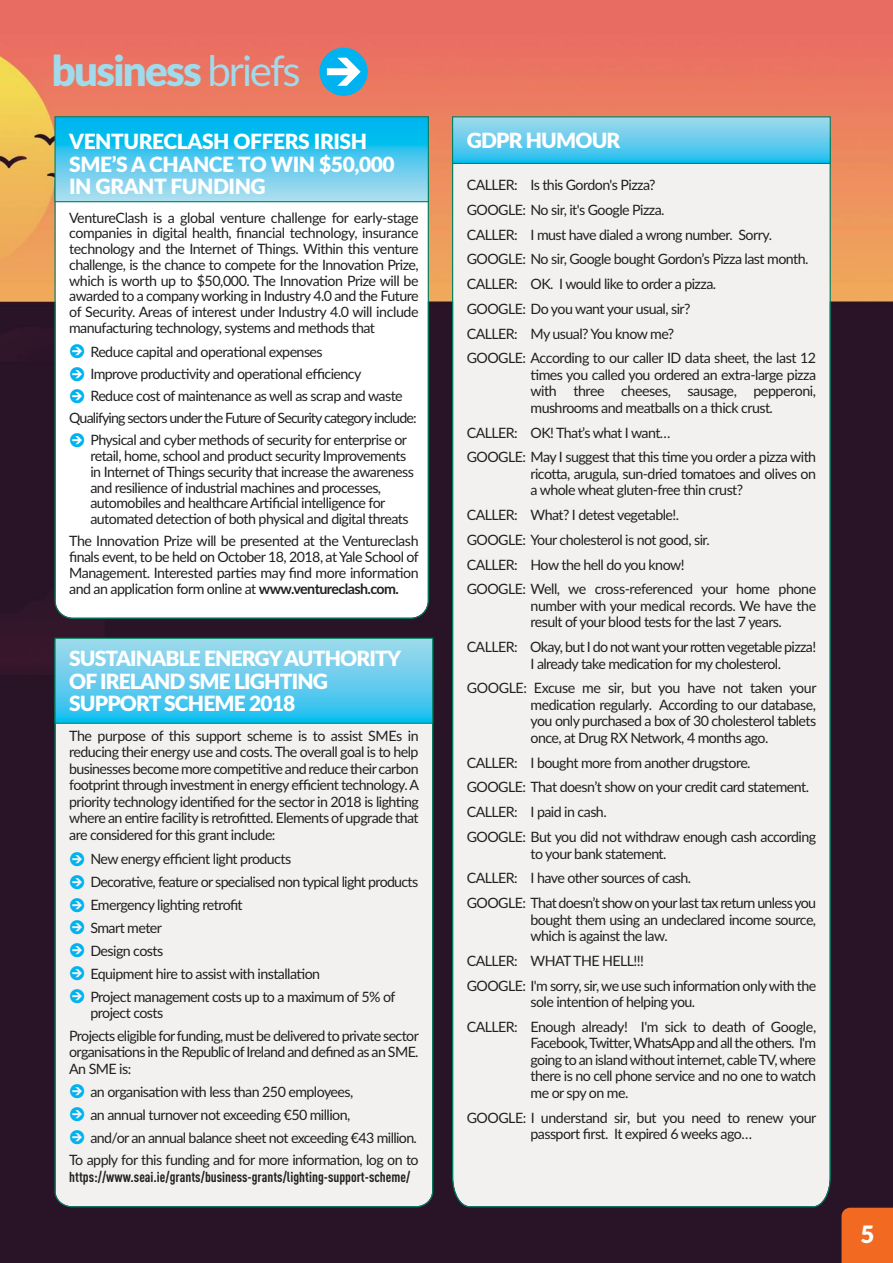
<style>
.page{position:relative;width:893px;height:1263px;background:#fff}
.page>*{position:absolute;margin:0;border:0;box-sizing:border-box;transform-origin:0 0}
.t1{font:900 42px "Lato";letter-spacing:-.04em;color:#a0dbeb}
.t2{font:900 24px "Lato";color:#fff}
.t3{font:900 21px/22.5px "Lato";letter-spacing:-.04em;color:#fff}
.t4{font:900 21px/22.5px "Lato";letter-spacing:-.02em;color:#fff}
.t5{font:14.25px/16.5px "Lato";letter-spacing:-.04em;color:#231f20}
.t6{font:700 14.25px "DIN Cond";color:#231f20}
.t7{font:14.25px "Lato";letter-spacing:-.06em;color:#231f20}
.s1{font-weight:400}
.s2{font-weight:700}
</style>
<div class="page">
<img style="left:0;top:0;width:893px;height:1263px">
<div style="left:841px;top:1208px;width:52px;height:55px;background:#f26a21"></div>
<div style="left:56px;top:724px;width:376px;height:467px;background:#f2f1f0"></div>
<svg style="left:54px;top:1191px;width:379px;height:16px"></svg>
<svg style="left:56px;top:640px;width:375px;height:82px;background:#61cced"></svg>
<div style="left:54px;top:638px;width:379px;height:86px;border:1px solid #008063"></div>
<div style="left:453px;top:164px;width:377px;height:1013px;background:#f2f1f0"></div>
<div style="left:452px;top:1177px;width:379px;height:30px;background:#f2f1f0"></div>
<svg style="left:454px;top:118px;width:375px;height:44px;background:#63cced"></svg>
<div style="left:452px;top:116px;width:379px;height:48px;border:1px solid #008063"></div>
<svg style="left:54px;top:202px;width:375px;height:417px"></svg>
<svg style="left:56px;top:118px;width:371px;height:82px;background:#49c7ed"></svg>
<div style="left:54px;top:116px;width:375px;height:86px;border:1px solid #008063"></div>
<svg style="left:319px;top:48px;width:49px;height:48px"></svg>
<svg style="left:70px;top:344px;width:14px;height:15px"></svg>
<svg style="left:70px;top:367px;width:14px;height:14px"></svg>
<svg style="left:70px;top:389px;width:14px;height:14px"></svg>
<svg style="left:70px;top:433px;width:14px;height:14px"></svg>
<svg style="left:70px;top:852px;width:14px;height:14px"></svg>
<svg style="left:70px;top:875px;width:14px;height:14px"></svg>
<svg style="left:70px;top:898px;width:14px;height:14px"></svg>
<svg style="left:70px;top:920px;width:14px;height:14px"></svg>
<svg style="left:70px;top:943px;width:14px;height:14px"></svg>
<svg style="left:70px;top:966px;width:14px;height:14px"></svg>
<svg style="left:70px;top:989px;width:14px;height:14px"></svg>
<svg style="left:70px;top:1084px;width:14px;height:14px"></svg>
<svg style="left:70px;top:1107px;width:14px;height:14px"></svg>
<svg style="left:70px;top:1130px;width:14px;height:14px"></svg>
<h1 class="t1" style="left:52px;top:47px;width:251px">business <span class="s1">briefs</span></h1>
<h3 class="t4" style="left:69px;top:131px;width:327px">VENTURECLASH OFFERS IRISH<br>SME’S A CHANCE TO WIN $50,000<br>IN GRANT FUNDING</h3>
<p class="t5" style="left:69px;top:211px;width:351px;line-height:15.8px;text-align:justify">VentureClash is a global venture challenge for early-stage companies in digital health, financial technology, insurance technology and the Internet of Things. Within this venture challenge, is the chance to compete for the Innovation Prize, which is worth up to $50,000. The Innovation Prize will be awarded to a company working in Industry 4.0 and the Future of Security. Areas of interest under Industry 4.0 will include manufacturing technology, systems and methods that</p>
<p class="t5" style="left:90px;top:345px;width:234px">Reduce capital and operational expenses</p>
<p class="t5" style="left:90px;top:367px;width:273px">Improve productivity and operational efficiency</p>
<p class="t5" style="left:90px;top:389px;width:314px">Reduce cost of maintenance as well as scrap and waste</p>
<p class="t7" style="left:69px;top:413px;width:349px">Qualifying sectors under the Future of Security category include:</p>
<p class="t5" style="left:90px;top:433px;width:318px">Physical and cyber methods of security for enterprise or</p>
<p class="t5" style="left:90px;top:449px;width:325px;line-height:15.8px">retail, home, school and product security Improvements in Internet of Things security that increase the awareness and resilience of industrial machines and processes, automobiles and healthcare Artificial intelligence for automated detection of both physical and digital threats</p>
<p class="t5" style="left:69px;top:534px;width:351px;line-height:15.8px;text-align:justify">The Innovation Prize will be presented at the Ventureclash finals event, to be held on October 18, 2018, at Yale School of Management. Interested parties may find more information and an application form online at <span class="s2">www.ventureclash.com.</span></p>
<h3 class="t3" style="left:69px;top:648px;width:333px">SUSTAINABLE ENERGY AUTHORITY<br>OF IRELAND SME LIGHTING<br>SUPPORT SCHEME 2018</h3>
<p class="t5" style="left:69px;top:728px;width:351px;text-align:justify">The purpose of this support scheme is to assist SMEs in reducing their energy use and costs. The overall goal is to help businesses become more competitive and reduce their carbon footprint through investment in energy efficient technology. A priority technology identified for the sector in 2018 is lighting where an entire facility is retrofitted. Elements of upgrade that are considered for this grant include:</p>
<p class="t5" style="left:90px;top:849px;width:329px;line-height:23px">New energy efficient light products<br>Decorative, feature or specialised non typical light products Emergency lighting retrofit<br>Smart meter<br>Design costs<br>Equipment hire to assist with installation<br>Project management costs up to a maximum of 5% of</p>
<p class="t5" style="left:69px;top:1003px;width:351px;line-height:23px;text-indent:21px">project costs<br>Projects eligible for funding, must be delivered to private sector</p>
<p class="t5" style="left:69px;top:1045px;width:351px">organisations in the Republic of Ireland and defined as an SME.<br>An SME is:</p>
<p class="t5" style="left:90px;top:1084px;width:264px">an organisation with less than 250 employees,</p>
<p class="t5" style="left:90px;top:1107px;width:261px">an annual turnover not exceeding €50 million,</p>
<p class="t5" style="left:90px;top:1130px;width:328px">and/or an annual balance sheet not exceeding €43 million.</p>
<p class="t5" style="left:69px;top:1153px;width:351px">To apply for this funding and for more information, log on to</p>
<p class="t6" style="left:69px;top:1172px;width:343px">https://www.seai.ie/grants/business-grants/lighting-support-scheme/</p>
<h3 class="t3" style="left:467px;top:130px;width:155px">GDPR HUMOUR</h3>
<p class="t5" style="left:467px;top:174px;width:351px;line-height:24.8px">CALLER: Is this Gordon's Pizza?<br>GOOGLE: No sir, it's Google Pizza.<br>CALLER: I must have dialed a wrong number. Sorry.<br>GOOGLE: No sir, Google bought Gordon’s Pizza last month.<br>CALLER: OK. I would like to order a pizza.<br>GOOGLE: Do you want your usual, sir?<br>CALLER: My usual? You know me?<br>GOOGLE: According to our caller ID data sheet, the last 12</p>
<p class="t5" style="left:530px;top:368px;width:287px;text-align:justify">times you called you ordered an extra-large pizza with three cheeses, sausage, pepperoni, mushrooms and meatballs on a thick crust.</p>
<p class="t5" style="left:467px;top:421px;width:351px;line-height:24.8px">CALLER: OK! That’s what I want…<br>GOOGLE: May I suggest that this time you order a pizza with</p>
<p class="t5" style="left:530px;top:467px;width:287px">ricotta, arugula, sun-dried tomatoes and olives on a whole wheat gluten-free thin crust?</p>
<p class="t5" style="left:467px;top:504px;width:351px;line-height:24.8px">CALLER: What? I detest vegetable!.<br>GOOGLE: Your cholesterol is not good, sir.<br>CALLER: How the hell do you know!<br>GOOGLE: Well, we cross-referenced your home phone</p>
<p class="t5" style="left:530px;top:599px;width:287px">number with your medical records. We have the result of your blood tests for the last 7 years.</p>
<p class="t5" style="left:530px;top:640px;width:287px;text-indent:-64px">CALLER: Okay, but I do not want your rotten vegetable pizza!<br>I already take medication for my cholesterol.</p>
<p class="t5" style="left:530px;top:681px;width:288px;text-align:justify;text-indent:-64px">GOOGLE: Excuse me sir, but you have not taken your medication regularly. According to our database, you only purchased a box of 30 cholesterol tablets once, at Drug RX Network, 4 months ago.</p>
<p class="t5" style="left:467px;top:751px;width:351px;line-height:24.8px">CALLER: I bought more from another drugstore.<br>GOOGLE: That doesn’t show on your credit card statement.<br>CALLER: I paid in cash.<br>GOOGLE: But you did not withdraw enough cash according</p>
<p class="t5" style="left:467px;top:842px;width:351px;line-height:24.8px;text-indent:64px">to your bank statement.<br>CALLER: I have other sources of cash.<br>GOOGLE: That doesn’t show on your last tax return unless you</p>
<p class="t5" style="left:530px;top:912px;width:287px">bought them using an undeclared income source, which is against the law.</p>
<p class="t5" style="left:467px;top:949px;width:351px;line-height:24.8px">CALLER: WHAT THE HELL!!!<br>GOOGLE: I'm sorry, sir, we use such information only with the</p>
<p class="t5" style="left:467px;top:991px;width:351px;line-height:24.8px;text-indent:64px">sole intention of helping you.<br>CALLER: Enough already! I'm sick to death of Google,</p>
<p class="t5" style="left:530px;top:1036px;width:287px;text-align:justify">Facebook, Twitter, WhatsApp and all the others. I'm going to an island without internet, cable TV, where there is no cell phone service and no one to watch me or spy on me.</p>
<p class="t5" style="left:467px;top:1110px;width:351px;text-align:center">GOOGLE: I understand sir, but you need to renew your passport first. It expired 6 weeks ago…</p>
<h2 class="t2" style="left:860px;top:1220px;width:15px">5</h2>
</div>
